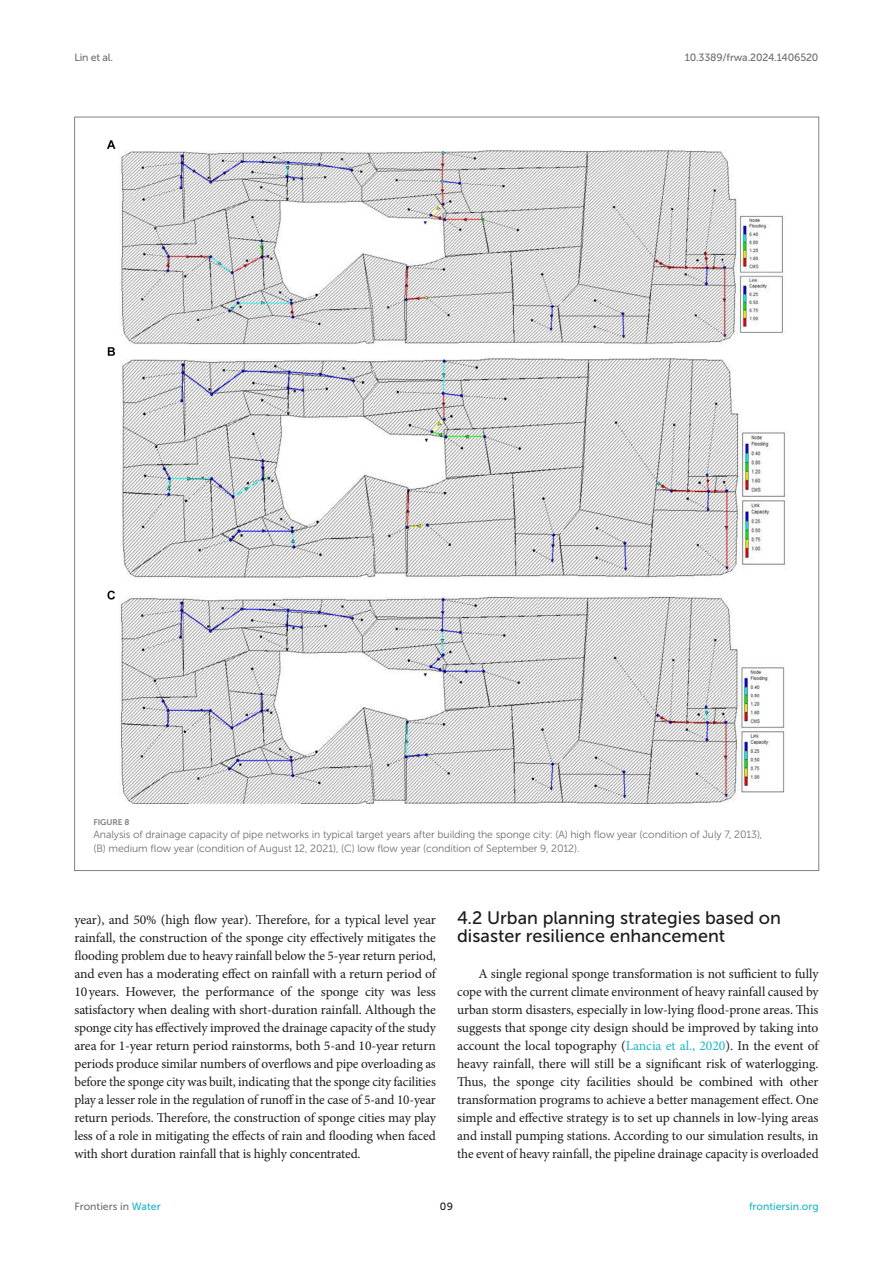
<style>
.page{position:relative;width:893px;height:1263px;background:#fff}
.page>*{position:absolute;margin:0;border:0;box-sizing:border-box;transform-origin:0 0}
.HEAD_2{font:18px/18px "Museo Sans 500";color:#1b1c1b}
.TEXT_FLUSH{font:13.5px/18px "Minion Pro";letter-spacing:-.01em;color:#1b1c1b;text-align:justify}
.FIG_LEG{font:10.5px/13.5px "Museo Sans 300";letter-spacing:-.01em;color:#706f70}
.t1{font:10.5px "Museo Sans 500";letter-spacing:-.015em;color:#706f70}
.t2{font:10.5px "Museo Sans 500";color:#1db5c3}
.t3{font:10.5px "Museo Sans 500";color:#1b1c1b}
.FIG_HD{font:8.25px "Museo Sans 700";letter-spacing:-.01em;color:#7e7f7f}
.s1{color:#1db5c3}
</style>
<div class="page">
<img style="left:107px;top:140px;width:679px;height:664px">
<p class="t1" style="left:74px;top:51px;width:40px">Lin et al.</p>
<p class="t1" style="left:685px;top:51px;width:135px">10.3389/frwa.2024.1406520</p>
<p class="FIG_HD" style="left:94px;top:817px;width:37px">FIGURE 8</p>
<p class="FIG_LEG" style="left:94px;top:828px;width:670px">Analysis of drainage capacity of pipe networks in typical target years after building the sponge city: (A) high flow year (condition of July 7, 2013), (B) medium flow year (condition of August 12, 2021), (C) low flow year (condition of September 9, 2012).</p>
<p class="TEXT_FLUSH" style="left:74px;top:911px;width:363px">year), and 50% (high flow year). Therefore, for a typical level year rainfall, the construction of the sponge city effectively mitigates the flooding problem due to heavy rainfall below the 5-year return period, and even has a moderating effect on rainfall with a return period of 10years. However, the performance of the sponge city was less satisfactory when dealing with short-duration rainfall. Although the sponge city has effectively improved the drainage capacity of the study area for 1-year return period rainstorms, both 5-and 10-year return periods produce similar numbers of overflows and pipe overloading as before the sponge city was built, indicating that the sponge city facilities play a lesser role in the regulation of runoff in the case of 5-and 10-year return periods. Therefore, the construction of sponge cities may play less of a role in mitigating the effects of rain and flooding when faced with short duration rainfall that is highly concentrated.</p>
<p class="HEAD_2" style="left:457px;top:909px;width:325px">4.2 Urban planning strategies based on disaster resilience enhancement</p>
<p class="TEXT_FLUSH" style="left:457px;top:965px;width:363px;text-indent:21px">A single regional sponge transformation is not sufficient to fully cope with the current climate environment of heavy rainfall caused by urban storm disasters, especially in low-lying flood-prone areas. This suggests that sponge city design should be improved by taking into account the local topography (<span class="s1">Lancia et al., 2020</span>). In the event of heavy rainfall, there will still be a significant risk of waterlogging.<br>Thus, the sponge city facilities should be combined with other transformation programs to achieve a better management effect. One simple and effective strategy is to set up channels in low-lying areas and install pumping stations. According to our simulation results, in the event of heavy rainfall, the pipeline drainage capacity is overloaded</p>
<p class="t1" style="left:74px;top:1200px;width:88px">Frontiers in <span class="s1">Water</span></p>
<p class="t3" style="left:440px;top:1200px;width:15px">09</p>
<p class="t2" style="left:749px;top:1200px;width:71px">frontiersin.org</p>
</div>
